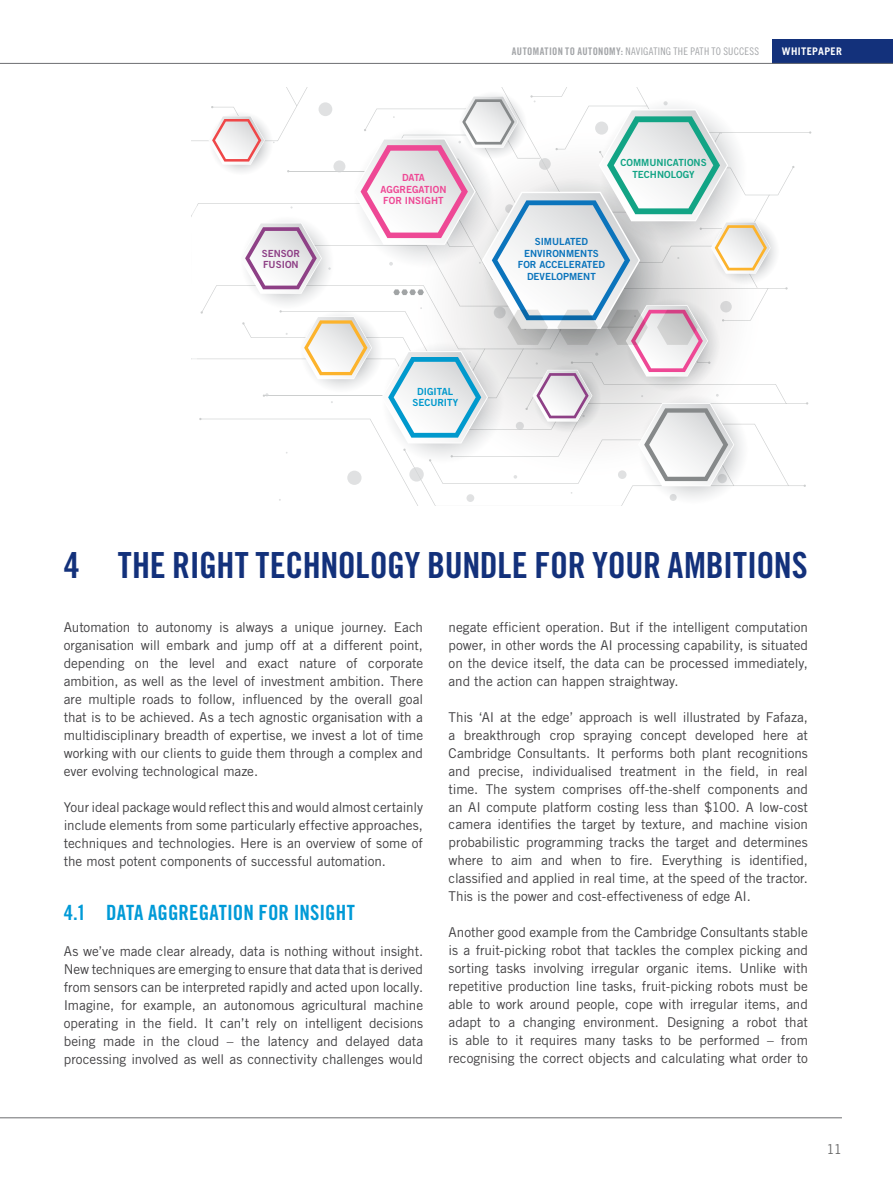
<style>
.page{position:relative;width:893px;height:1188px;background:#fff}
.page>*{position:absolute;margin:0;border:0;box-sizing:border-box;transform-origin:0 0}
.t1{font:36px "Trade Gothic LT Std Bd Cn 20";letter-spacing:-.01em;color:#13317b}
.t2{font:21px "Trade Gothic LT Std Bd Cn 20";color:#009ad7}
.t3{font:13.5px/18px "Trade Gothic LT Std";letter-spacing:-.005em;color:#414042;text-align:justify}
.t4{font:13.5px "Trade Gothic LT Std";color:#666}
.t5{font:10.5px "Trade Gothic LT Std Cn 18";letter-spacing:.02em;color:#a3a5a8}
.t6{font:700 10.5px "Trade Gothic LT Std";letter-spacing:.035em;color:#fff}
.t7{font:9.75px/11.9px "Trade Gothic LT Std Bd 2";color:#0b74bc;text-align:center}
.t8{font:9.75px/11.9px "Trade Gothic LT Std Bd 2";color:#ee4895;text-align:center}
.t9{font:9.75px/11.9px "Trade Gothic LT Std Bd 2";color:#12a485;text-align:center}
.t10{font:9.75px/11.9px "Trade Gothic LT Std Bd 2";color:#0099cd;text-align:center}
.t11{font:9.75px/11.9px "Trade Gothic LT Std Bd 2";color:#8e4086}
.s1{font-family:"Trade Gothic LT Std Bd Cn 20"}
</style>
<div class="page">
<div style="left:772px;top:39px;width:121px;height:24px;background:#13317b"></div>
<hr style="left:0;top:63px;width:893px;height:1px;background:#6d6e71">
<hr style="left:0;top:1118px;width:842px;height:1px;background:#6d6e71">
<svg style="left:192px;top:88px;width:619px;height:418px"></svg>
<p class="t11" style="left:262px;top:247px;width:40px">SENSOR<br>FUSION</p>
<p class="t8" style="left:380px;top:171px;width:68px">DATA<br>AGGREGATION<br>FOR INSIGHT</p>
<p class="t10" style="left:412px;top:385px;width:47px">DIGITAL<br>SECURITY</p>
<p class="t5" style="left:512px;top:45px;width:249px"><span class="s1">AUTOMATION TO AUTONOMY:</span> NAVIGATING THE PATH TO SUCCESS</p>
<p class="t6" style="left:782px;top:45px;width:62px">WHITEPAPER</p>
<p class="t9" style="left:620px;top:156px;width:88px">COMMUNICATIONS<br>TECHNOLOGY</p>
<p class="t7" style="left:518px;top:235px;width:89px">SIMULATED<br>ENVIRONMENTS<br>FOR ACCELERATED<br>DEVELOPMENT</p>
<h1 class="t1" style="left:64px;top:543px;width:746px">4 THE RIGHT TECHNOLOGY BUNDLE FOR YOUR AMBITIONS</h1>
<p class="t3" style="left:64px;top:618px;width:361px">Automation to autonomy is always a unique journey. Each organisation will embark and jump off at a different point, depending on the level and exact nature of corporate ambition, as well as the level of investment ambition. There are multiple roads to follow, influenced by the overall goal that is to be achieved. As a tech agnostic organisation with a multidisciplinary breadth of expertise, we invest a lot of time working with our clients to guide them through a complex and ever evolving technological maze.</p>
<p class="t3" style="left:64px;top:798px;width:361px">Your ideal package would reflect this and would almost certainly include elements from some particularly effective approaches, techniques and technologies. Here is an overview of some of the most potent components of successful automation.</p>
<h2 class="t2" style="left:64px;top:899px;width:293px">4.1 DATA AGGREGATION FOR INSIGHT</h2>
<p class="t3" style="left:64px;top:942px;width:361px">As we’ve made clear already, data is nothing without insight.<br>New techniques are emerging to ensure that data that is derived from sensors can be interpreted rapidly and acted upon locally.<br>Imagine, for example, an autonomous agricultural machine operating in the field. It can’t rely on intelligent decisions being made in the cloud – the latency and delayed data processing involved as well as connectivity challenges would</p>
<p class="t3" style="left:449px;top:618px;width:361px">negate efficient operation. But if the intelligent computation power, in other words the AI processing capability, is situated on the device itself, the data can be processed immediately, and the action can happen straightway.</p>
<p class="t3" style="left:449px;top:708px;width:361px">This ‘AI at the edge’ approach is well illustrated by Fafaza, a breakthrough crop spraying concept developed here at Cambridge Consultants. It performs both plant recognitions and precise, individualised treatment in the field, in real time. The system comprises off-the-shelf components and an AI compute platform costing less than $100. A low-cost camera identifies the target by texture, and machine vision probabilistic programming tracks the target and determines where to aim and when to fire. Everything is identified, classified and applied in real time, at the speed of the tractor.<br>This is the power and cost-effectiveness of edge AI.</p>
<p class="t3" style="left:449px;top:924px;width:361px">Another good example from the Cambridge Consultants stable is a fruit-picking robot that tackles the complex picking and sorting tasks involving irregular organic items. Unlike with repetitive production line tasks, fruit-picking robots must be able to work around people, cope with irregular items, and adapt to a changing environment. Designing a robot that is able to it requires many tasks to be performed – from recognising the correct objects and calculating what order to</p>
<p class="t4" style="left:826px;top:1141px;width:17px">11</p>
</div>
